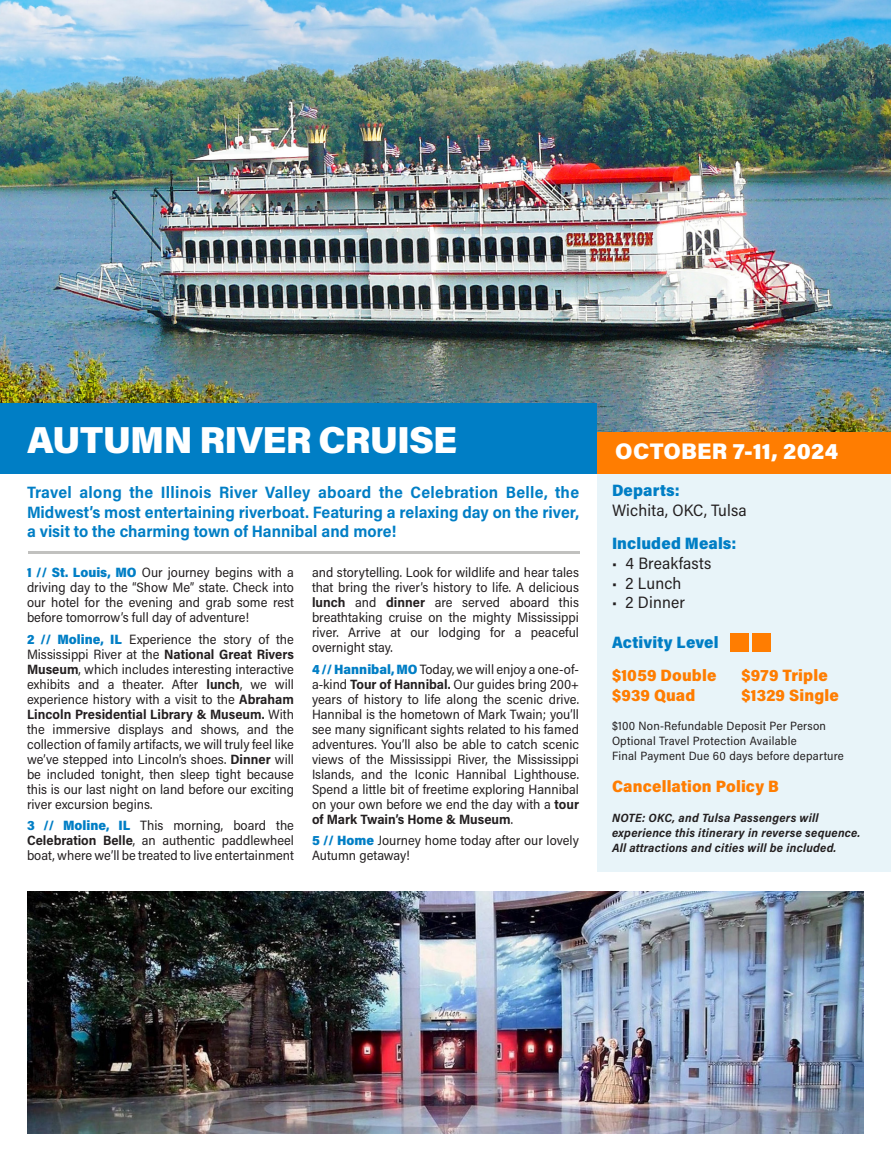
<style>
.page{position:relative;width:891px;height:1161px;background:#fff}
.page>*{position:absolute;margin:0;border:0;box-sizing:border-box;transform-origin:0 0}
.t1{font:900 37.5px "Acumin Pro";letter-spacing:-.02em;color:#fff}
.t2{font:900 22.5px "Acumin Pro";letter-spacing:.01em;color:#fff}
.Day_Destination___Body_Text{font:700 16.5px/19.5px "Acumin Pro Semi Cond";color:#007ec5;text-align:justify}
.t3{font:900 16.5px "Acumin Pro Semi Cond";letter-spacing:.01em;color:#ff7d01}
.t4{font:16.5px "Acumin Pro Semi Cond";letter-spacing:.01em;color:#231f20}
.t5{font:900 16.5px "Acumin Pro Semi Cond";letter-spacing:.01em;color:#007ec5}
.t6{font:13.5px/15px "Acumin Pro Semi Cond";color:#231f20;text-align:justify}
.t7{font:italic 700 12px/15px "Acumin Pro Semi Cond";letter-spacing:.02em;color:#231f20}
.t8{font:12px "Acumin Pro Semi Cond";letter-spacing:.02em;color:#231f20}
.s1{font-weight:900;color:#007ec5}
.s2{font-weight:700}
</style>
<div class="page">
<img style="left:0;top:0;width:891px;height:432px">
<div style="left:0;top:404px;width:597px;height:70px;background:#007ec5"></div>
<div style="left:597px;top:432px;width:294px;height:42px;background:#ff7d01"></div>
<hr style="left:28px;top:551px;width:552px;height:3px;background:#c1c1bf">
<div style="left:597px;top:474px;width:294px;height:398px;background:#e8f4f9"></div>
<img style="left:28px;top:891px;width:836px;height:243px">
<div style="left:730px;top:633px;width:18px;height:18px;background:#ff7d01"></div>
<div style="left:753px;top:633px;width:18px;height:18px;background:#ff7d01"></div>
<p class="t1" style="left:27px;top:413px;width:432px">AUTUMN RIVER CRUISE</p>
<p class="Day_Destination___Body_Text" style="left:27px;top:482px;width:554px">Travel along the Illinois River Valley aboard the Celebration Belle, the Midwest’s most entertaining riverboat. Featuring a relaxing day on the river, a visit to the charming town of Hannibal and more!</p>
<p class="t6" style="left:27px;top:564px;width:269px"><span class="s1">1 // St. Louis, MO</span> Our journey begins with a driving day to the “Show Me” state. Check into our hotel for the evening and grab some rest before tomorrow’s full day of adventure!</p>
<p class="t6" style="left:27px;top:631px;width:269px"><span class="s1">2 // Moline, IL</span> Experience the story of the Mississippi River at the <span class="s2">National Great Rivers Museum</span>, which includes interesting interactive exhibits and a theater. After <span class="s2">lunch</span>, we will experience history with a visit to the <span class="s2">Abraham Lincoln Presidential Library &amp; Museum.</span> With the immersive displays and shows, and the collection of family artifacts, we will truly feel like we’ve stepped into Lincoln’s shoes. <span class="s2">Dinner</span> will be included tonight, then sleep tight because this is our last night on land before our exciting river excursion begins.</p>
<p class="t6" style="left:27px;top:818px;width:269px"><span class="s1">3 // Moline, IL</span> This morning, board the <span class="s2">Celebration Belle</span>, an authentic paddlewheel boat, where we’ll be treated to live entertainment</p>
<p class="t6" style="left:312px;top:564px;width:269px">and storytelling. Look for wildlife and hear tales that bring the river’s history to life. A delicious <span class="s2">lunch</span> and <span class="s2">dinner</span> are served aboard this breathtaking cruise on the mighty Mississippi river. Arrive at our lodging for a peaceful overnight stay.</p>
<p class="t6" style="left:312px;top:661px;width:269px"><span class="s1">4 // Hannibal, MO</span> Today, we will enjoy a one-of&shy;a-kind <span class="s2">Tour of Hannibal.</span> Our guides bring 200+ years of history to life along the scenic drive.<br>Hannibal is the hometown of Mark Twain; you’ll see many significant sights related to his famed adventures. You’ll also be able to catch scenic views of the Mississippi River, the Mississippi Islands, and the Iconic Hannibal Lighthouse.<br>Spend a little bit of freetime exploring Hannibal on your own before we end the day with a <span class="s2">tour of Mark Twain’s Home &amp; Museum</span>.</p>
<p class="t6" style="left:312px;top:833px;width:269px"><span class="s1">5 // Home</span> Journey home today after our lovely<br>Autumn getaway!</p>
<p class="t2" style="left:615px;top:436px;width:224px">OCTOBER 7-11, 2024</p>
<p class="t5" style="left:612px;top:479px;width:69px">Departs:</p>
<p class="t4" style="left:612px;top:499px;width:136px">Wichita, OKC, Tulsa</p>
<p class="t5" style="left:612px;top:532px;width:126px">Included Meals:</p>
<p class="t4" style="left:612px;top:552px;width:101px">• 4 Breakfasts</p>
<p class="t4" style="left:612px;top:571px;width:71px">• 2 Lunch</p>
<p class="t4" style="left:612px;top:591px;width:74px">• 2 Dinner</p>
<p class="t5" style="left:612px;top:631px;width:108px">Activity Level</p>
<p class="t3" style="left:741px;top:664px;width:88px">$979 Triple</p>
<p class="t3" style="left:741px;top:683px;width:99px">$1329 Single</p>
<p class="t8" style="left:612px;top:717px;width:216px">$100 Non-Refundable Deposit Per Person</p>
<p class="t8" style="left:612px;top:732px;width:186px">Optional Travel Protection Available</p>
<p class="t8" style="left:612px;top:747px;width:233px">Final Payment Due 60 days before departure</p>
<p class="t3" style="left:612px;top:774px;width:168px">Cancellation Policy B</p>
<p class="t3" style="left:612px;top:664px;width:106px">$1059 Double</p>
<p class="t3" style="left:612px;top:683px;width:85px">$939 Quad</p>
<p class="t7" style="left:612px;top:809px;width:250px">NOTE: OKC, and Tulsa Passengers will experience this itinerary in reverse sequence.<br>All attractions and cities will be included.</p>
</div>
